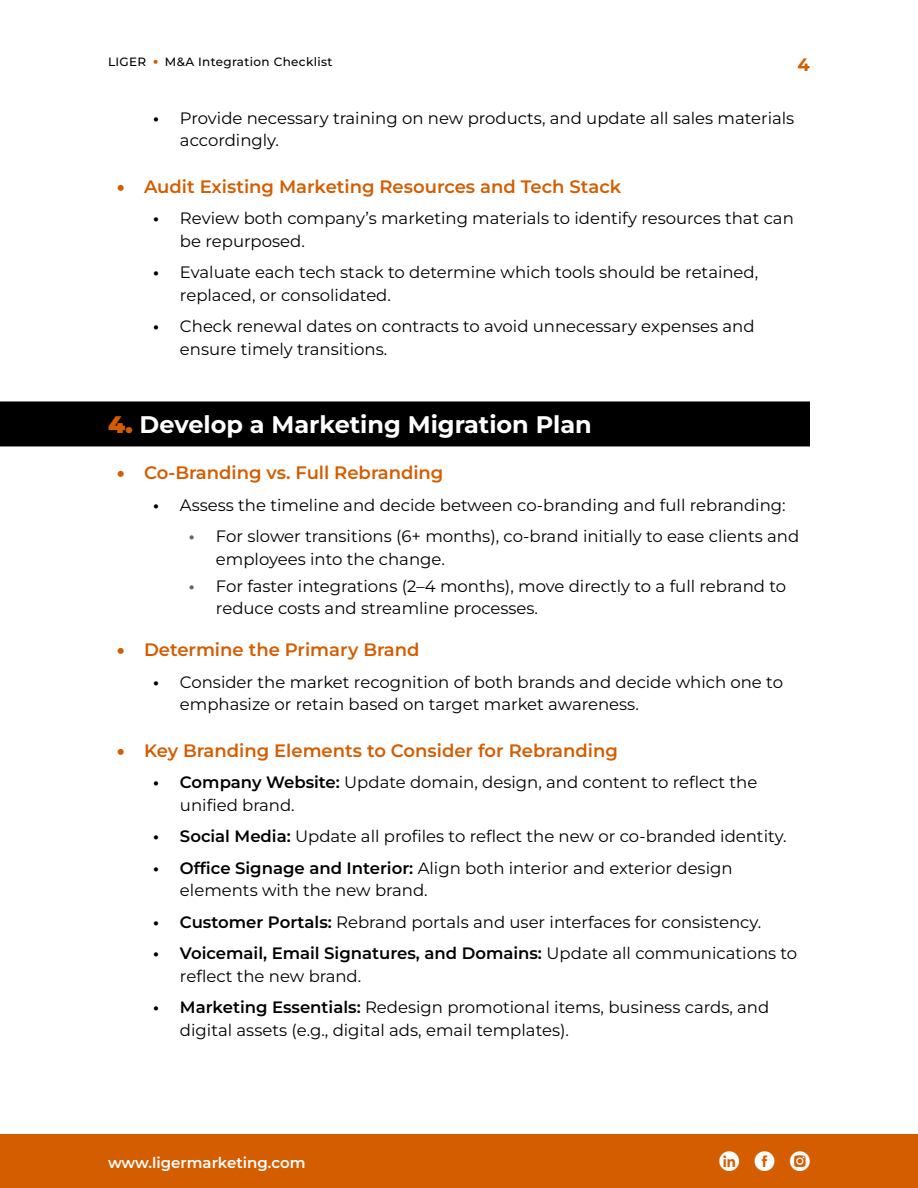
<style>
.page{position:relative;width:918px;height:1188px;background:#fff}
.page>*{position:absolute;margin:0;border:0;box-sizing:border-box;transform-origin:0 0}
.t1{font:700 24px "Montserrat";color:#fff}
.t2{font:19.65px "Liger Social Icons";color:#fff}
.t3{font:600 18px "Montserrat";color:#d45d00}
.t4{font:700 18px "Montserrat";color:#d45d00}
.t5{font:16.5px/22.5px "Montserrat";color:#000}
.t6{font:600 15px "Montserrat";color:#fff}
.t7{font:500 12px "Montserrat";letter-spacing:.03em;color:#000}
.s1{font-weight:900;color:#d45d00}
.s2{font-weight:700}
.s3{font-weight:900}
.s4{font-weight:700;color:#63666a}
.s5{font-weight:600}
</style>
<div class="page">
<div style="left:0;top:1134px;width:918px;height:54px;background:#d45d00"></div>
<div style="left:0;top:401px;width:810px;height:45px;background:#000"></div>
<p class="t7" style="left:108px;top:53px;width:226px">LIGER <span class="s1">•</span> M&amp;A Integration Checklist</p>
<p class="t4" style="left:798px;top:52px;width:14px">4</p>
<p class="t5" style="left:180px;top:106px;width:616px;text-indent:-27px"><span class="s2">•</span> Provide necessary training on new products, and update all sales materials accordingly.</p>
<p class="t3" style="left:117px;top:174px;width:506px"><span class="s3">•</span> Audit Existing Marketing Resources and Tech Stack</p>
<p class="t5" style="left:180px;top:207px;width:615px;text-indent:-27px"><span class="s2">•</span> Review both company’s marketing materials to identify resources that can be repurposed.</p>
<p class="t5" style="left:180px;top:261px;width:580px;text-indent:-27px"><span class="s2">•</span> Evaluate each tech stack to determine which tools should be retained, replaced, or consolidated.</p>
<p class="t5" style="left:180px;top:315px;width:576px;text-indent:-27px"><span class="s2">•</span> Check renewal dates on contracts to avoid unnecessary expenses and ensure timely transitions.</p>
<h1 class="t1" style="left:108px;top:407px;width:485px"><span class="s1">4.</span> Develop a Marketing Migration Plan</h1>
<p class="t3" style="left:117px;top:460px;width:328px"><span class="s3">•</span> Co-Branding vs. Full Rebranding</p>
<p class="t5" style="left:153px;top:493px;width:634px"><span class="s2">•</span> Assess the timeline and decide between co-branding and full rebranding:</p>
<p class="t5" style="left:216px;top:525px;width:585px;text-indent:-27px"><span class="s4">•</span> For slower transitions (6+ months), co-brand initially to ease clients and employees into the change.</p>
<p class="t5" style="left:216px;top:574px;width:572px;text-indent:-27px"><span class="s4">•</span> For faster integrations (2–4 months), move directly to a full rebrand to reduce costs and streamline processes.</p>
<p class="t3" style="left:117px;top:637px;width:304px"><span class="s3">•</span> Determine the Primary Brand</p>
<p class="t5" style="left:180px;top:670px;width:605px;text-indent:-27px"><span class="s2">•</span> Consider the market recognition of both brands and decide which one to emphasize or retain based on target market awareness.</p>
<p class="t3" style="left:117px;top:738px;width:502px"><span class="s3">•</span> Key Branding Elements to Consider for Rebranding</p>
<p class="t5" style="left:180px;top:771px;width:579px;text-indent:-27px"><span class="s2">•</span> <span class="s5">Company Website:</span> Update domain, design, and content to reflect the unified brand.</p>
<p class="t5" style="left:153px;top:825px;width:635px"><span class="s2">•</span> <span class="s5">Social Media:</span> Update all profiles to reflect the new or co-branded identity.</p>
<p class="t5" style="left:180px;top:856px;width:554px;text-indent:-27px"><span class="s2">•</span> <span class="s5">Office Signage and Interior:</span> Align both interior and exterior design elements with the new brand.</p>
<p class="t5" style="left:153px;top:910px;width:610px"><span class="s2">•</span> <span class="s5">Customer Portals:</span> Rebrand portals and user interfaces for consistency.</p>
<p class="t5" style="left:180px;top:942px;width:619px;text-indent:-27px"><span class="s2">•</span> <span class="s5">Voicemail, Email Signatures, and Domains:</span> Update all communications to reflect the new brand.</p>
<p class="t5" style="left:180px;top:996px;width:591px;text-indent:-27px"><span class="s2">•</span> <span class="s5">Marketing Essentials:</span> Redesign promotional items, business cards, and digital assets (e.g., digital ads, email templates).</p>
<p class="t6" style="left:108px;top:1152px;width:199px">www.ligermarketing.com</p>
<p class="t2" style="left:719px;top:1153px;width:21px">●</p>
</div>
